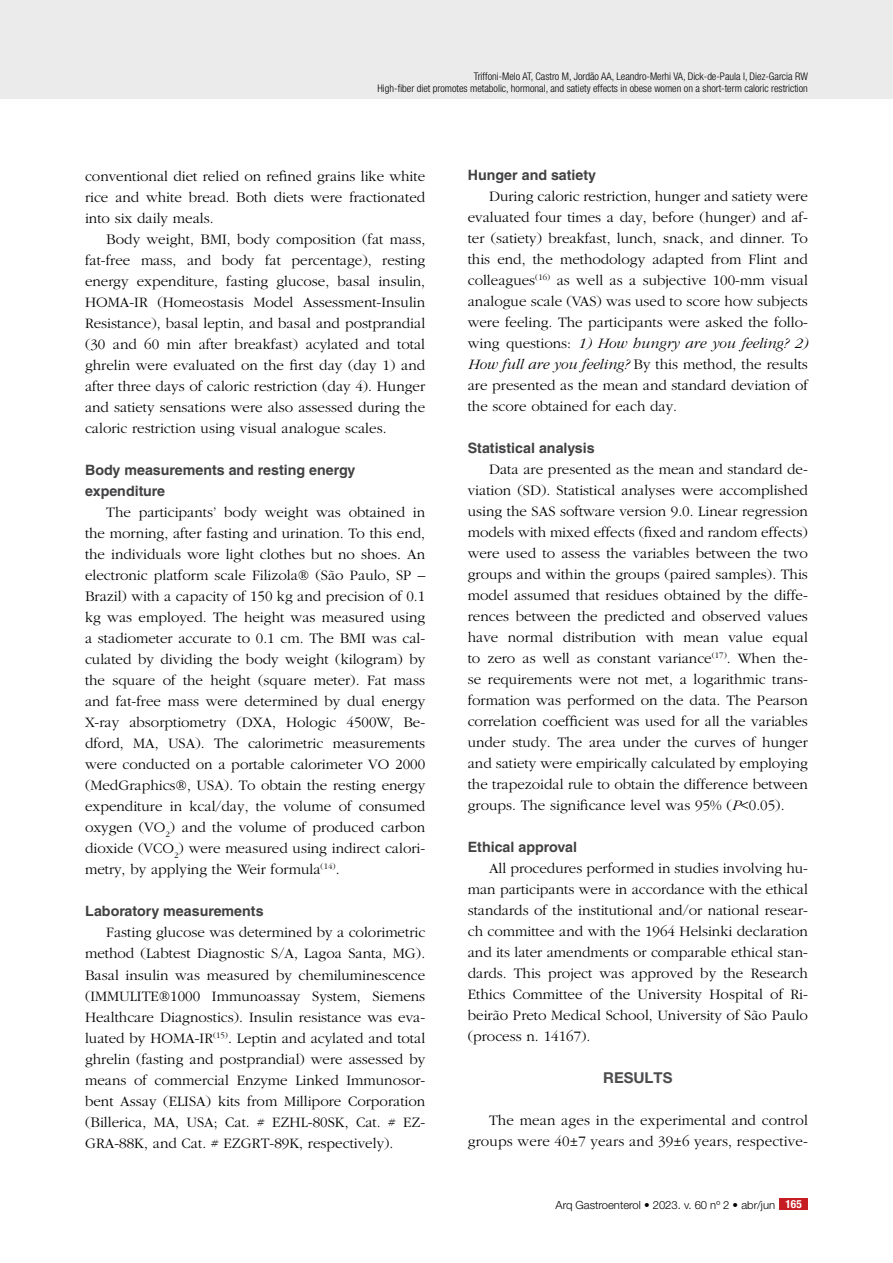
<style>
.page{position:relative;width:893px;height:1263px;background:#fff}
.page>*{position:absolute;margin:0;border:0;box-sizing:border-box;transform-origin:0 0}
.t1{font:300 15px/21px "Garamond";color:#000;text-align:justify}
.t2{font:700 15px "Helvetica Neue LT Pro";color:#4d4d4f}
.t3{font:700 14.25px/21px "Helvetica LT Std";color:#414042}
.t4{font:300 11.25px "Helvetica Neue LT Pro";color:#000}
.t5{font:300 condensed 10.5px/12px "Helvetica Neue LT Pro";color:#000;text-align:right}
.s1{font-style:italic}
.s2{font-weight:700;font-stretch:condensed;color:#fff}
</style>
<div class="page">
<div style="left:0;top:0;width:893px;height:99px;background:#ebebec"></div>
<div style="left:779px;top:1198px;width:29px;height:12px;background:#c61d23"></div>
<p class="t5" style="left:378px;top:70px;width:432px">Triffoni-Melo AT, Castro M, Jordão AA, Leandro-Merhi VA, Dick-de-Paula I, Diez-Garcia RW<br>High-fiber diet promotes metabolic, hormonal, and satiety effects in obese women on a short-term caloric restriction</p>
<p class="t1" style="left:85px;top:166px;width:342px">conventional diet relied on refined grains like white rice and white bread. Both diets were fractionated into six daily meals.</p>
<p class="t1" style="left:85px;top:229px;width:342px;text-indent:21px">Body weight, BMI, body composition (fat mass, fat-free mass, and body fat percentage), resting energy expenditure, fasting glucose, basal insulin, HOMA-IR (Homeostasis Model Assessment-Insulin Resistance), basal leptin, and basal and postprandial (30 and 60 min after breakfast) acylated and total ghrelin were evaluated on the first day (day 1) and after three days of caloric restriction (day 4). Hunger and satiety sensations were also assessed during the caloric restriction using visual analogue scales.</p>
<p class="t3" style="left:85px;top:460px;width:272px">Body measurements and resting energy expenditure</p>
<p class="t1" style="left:85px;top:502px;width:342px;text-indent:21px">The participants’ body weight was obtained in the morning, after fasting and urination. To this end, the individuals wore light clothes but no shoes. An electronic platform scale Filizola® (São Paulo, SP – Brazil) with a capacity of 150 kg and precision of 0.1 kg was employed. The height was measured using a stadiometer accurate to 0.1 cm. The BMI was cal&shy;culated by dividing the body weight (kilogram) by the square of the height (square meter). Fat mass and fat-free mass were determined by dual energy X-ray absorptiometry (DXA, Hologic 4500W, Be&shy;dford, MA, USA). The calorimetric measurements were conducted on a portable calorimeter VO 2000 (MedGraphics®, USA). To obtain the resting energy expenditure in kcal/day, the volume of consumed oxygen (VO<sub>2</sub>) and the volume of produced carbon dioxide (VCO<sub>2</sub>) were measured using indirect calori&shy;metry, by applying the Weir formula<sup>(14)</sup>.</p>
<p class="t3" style="left:85px;top:901px;width:180px">Laboratory measurements</p>
<p class="t1" style="left:85px;top:922px;width:342px;text-indent:21px">Fasting glucose was determined by a colorimetric method (Labtest Diagnostic S/A, Lagoa Santa, MG).<br>Basal insulin was measured by chemiluminescence (IMMULITE®1000 Immunoassay System, Siemens Healthcare Diagnostics). Insulin resistance was eva&shy;luated by HOMA-IR<sup>(15)</sup>. Leptin and acylated and total ghrelin (fasting and postprandial) were assessed by means of commercial Enzyme Linked Immunosor&shy;bent Assay (ELISA) kits from Millipore Corporation (Billerica, MA, USA; Cat. # EZHL-80SK, Cat. # EZ-GRA-88K, and Cat. # EZGRT-89K, respectively).</p>
<p class="t3" style="left:468px;top:165px;width:130px">Hunger and satiety</p>
<p class="t1" style="left:468px;top:186px;width:342px;text-indent:21px">During caloric restriction, hunger and satiety were evaluated four times a day, before (hunger) and af&shy;ter (satiety) breakfast, lunch, snack, and dinner. To this end, the methodology adapted from Flint and colleagues<sup>(16)</sup> as well as a subjective 100-mm visual analogue scale (VAS) was used to score how subjects were feeling. The participants were asked the follo&shy;wing questions: <span class="s1">1) How hungry are you feeling? 2)<br>How full are you feeling?</span> By this method, the results are presented as the mean and standard deviation of the score obtained for each day.</p>
<p class="t3" style="left:468px;top:438px;width:129px">Statistical analysis</p>
<p class="t1" style="left:468px;top:459px;width:342px;text-indent:21px">Data are presented as the mean and standard de&shy;viation (SD). Statistical analyses were accomplished using the SAS software version 9.0. Linear regression models with mixed effects (fixed and random effects) were used to assess the variables between the two groups and within the groups (paired samples). This model assumed that residues obtained by the diffe&shy;rences between the predicted and observed values have normal distribution with mean value equal to zero as well as constant variance<sup>(17)</sup>. When the&shy;se requirements were not met, a logarithmic trans&shy;formation was performed on the data. The Pearson correlation coefficient was used for all the variables under study. The area under the curves of hunger and satiety were empirically calculated by employing the trapezoidal rule to obtain the difference between groups. The significance level was 95% (<span class="s1">P</span>&lt;0.05).</p>
<p class="t3" style="left:468px;top:837px;width:111px">Ethical approval</p>
<p class="t1" style="left:468px;top:858px;width:342px;text-indent:21px">All procedures performed in studies involving hu&shy;man participants were in accordance with the ethical standards of the institutional and/or national resear&shy;ch committee and with the 1964 Helsinki declaration and its later amendments or comparable ethical stan&shy;dards. This project was approved by the Research Ethics Committee of the University Hospital of Ri&shy;beirão Preto Medical School, University of São Paulo (process n. 14167).</p>
<p class="t2" style="left:603px;top:1069px;width:71px">RESULTS</p>
<p class="t1" style="left:468px;top:1110px;width:342px;text-align:right">The mean ages in the experimental and control groups were 40±7 years and 39±6 years, respective-</p>
<p class="t4" style="left:556px;top:1198px;width:248px">Arq Gastroenterol • 2023. v. 60 nº 2 • abr/jun <span class="s2">165</span></p>
</div>
